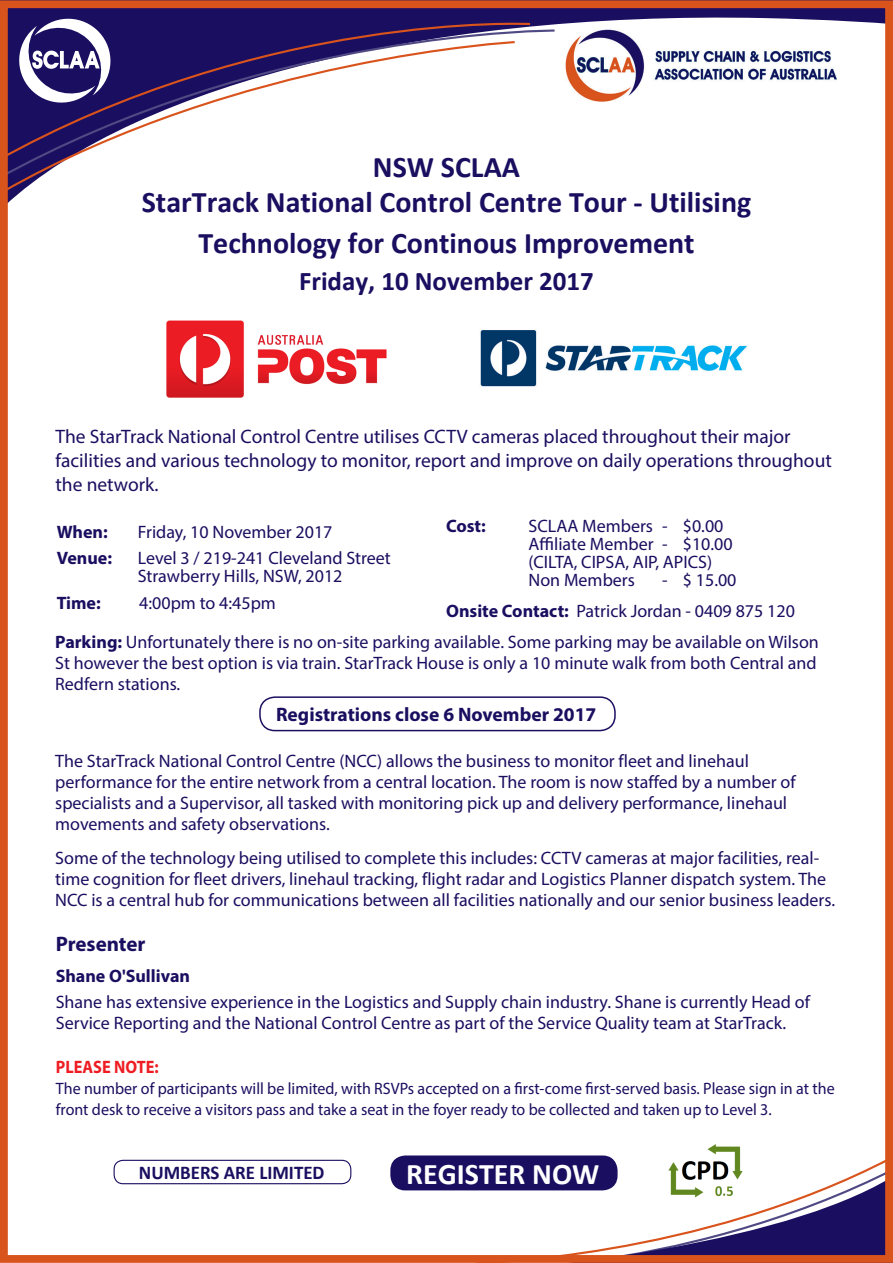
<style>
.page{position:relative;width:893px;height:1263px;background:#fff}
.page>*{position:absolute;margin:0;border:0;box-sizing:border-box;transform-origin:0 0}
.t1{font:700 30px/41.4px "Calibri";color:#1a0e60;text-align:center}
.t2{font:700 30px "Calibri";color:#fff}
.t3{font:700 27px "Calibri";color:#1a0e60}
.t4{font:700 21px "Myriad Pro";color:#1a0e60}
.t5{font:19.5px/24px "Myriad Pro";color:#1a0e60}
.t6{font:700 19.5px "Myriad Pro";color:#1a0e60}
.t7{font:700 19.5px "Calibri";color:#1a0e60}
.t8{font:18px/21px "Myriad Pro";color:#1a0e60}
.t9{font:700 18px "Myriad Pro";color:#1a0e60}
.t10{font:700 18px "Myriad Pro";color:#ee1d23;scale:.91 1}
.t11{font:16.5px/21px "Myriad Pro";color:#1a0e60}
.s1{font-weight:700}
</style>
<div class="page">
<svg style="left:9px;top:9px;width:875px;height:193px"></svg>
<svg style="left:9px;top:28px;width:548px;height:155px"></svg>
<svg style="left:9px;top:11px;width:523px;height:155px"></svg>
<svg style="left:113px;top:1173px;width:771px;height:81px"></svg>
<div style="left:0;top:0;width:893px;height:1263px;border:8px solid #d9531c"></div>
<div style="left:105px;top:155px;width:683px;height:146px;background:#fff"></div>
<svg style="left:14px;top:14px;width:101px;height:93px"></svg>
<img style="left:559px;top:26px;width:286px;height:82px">
<div style="left:390px;top:1155px;width:228px;height:35px;background:#1a0e60;border-radius:15px"></div>
<div style="left:114px;top:1160px;width:237px;height:24px;border:1px solid #1a0e60;border-radius:9px"></div>
<img style="left:668px;top:1145px;width:74px;height:59px">
<div style="left:259px;top:696px;width:357px;height:35px;border:2px solid #1a0e60;border-radius:15px"></div>
<img style="left:166px;top:320px;width:221px;height:78px">
<img style="left:480px;top:330px;width:268px;height:57px">
<p class="t1" style="left:373px;top:146px;width:149px">NSW SCLAA</p>
<p class="t1" style="left:142px;top:181px;width:611px">StarTrack National Control Centre Tour - Utilising<br>Technology for Continous Improvement</p>
<p class="t3" style="left:299px;top:262px;width:296px">Friday, 10 November 2017</p>
<p class="t5" style="left:55px;top:424px;width:778px">The StarTrack National Control Centre utilises CCTV cameras placed throughout their major facilities and various technology to monitor, report and improve on daily operations throughout the network.</p>
<p class="t9" style="left:446px;top:514px;width:41px">Cost:</p>
<p class="t8" style="left:528px;top:515px;width:196px">SCLAA Members - $0.00</p>
<p class="t8" style="left:528px;top:534px;width:206px;line-height:18px">Affiliate Member - $10.00 (CILTA, CIPSA, AIP, APICS)<br>Non Members</p>
<p class="t9" style="left:57px;top:520px;width:53px">When:</p>
<p class="t8" style="left:138px;top:521px;width:196px">Friday, 10 November 2017</p>
<p class="t9" style="left:57px;top:546px;width:57px">Venue:</p>
<p class="t8" style="left:138px;top:549px;width:255px;line-height:18px">Level 3 / 219-241 Cleveland Street<br>Strawberry Hills, NSW, 2012</p>
<p class="t9" style="left:57px;top:591px;width:46px">Time:</p>
<p class="t8" style="left:139px;top:592px;width:138px">4:00pm to 4:45pm</p>
<p class="t8" style="left:662px;top:569px;width:76px">- $ 15.00</p>
<p class="t8" style="left:446px;top:600px;width:350px"><span class="s1">Onsite Contact:</span> Patrick Jordan - 0409 875 120</p>
<p class="t8" style="left:55px;top:631px;width:765px"><span class="s1">Parking:</span> Unfortunately there is no on-site parking available. Some parking may be available on Wilson<br>St however the best option is via train. StarTrack House is only a 10 minute walk from both Central and<br>Redfern stations.</p>
<p class="t6" style="left:276px;top:702px;width:322px">Registrations close 6 November 2017</p>
<p class="t8" style="left:55px;top:750px;width:742px">The StarTrack National Control Centre (NCC) allows the business to monitor fleet and linehaul performance for the entire network from a central location. The room is now staffed by a number of specialists and a Supervisor, all tasked with monitoring pick up and delivery performance, linehaul movements and safety observations.</p>
<p class="t8" style="left:55px;top:847px;width:781px">Some of the technology being utilised to complete this includes: CCTV cameras at major facilities, real&shy;time cognition for fleet drivers, linehaul tracking, flight radar and Logistics Planner dispatch system. The<br>NCC is a central hub for communications between all facilities nationally and our senior business leaders.</p>
<p class="t4" style="left:56px;top:931px;width:91px">Presenter</p>
<p class="t9" style="left:56px;top:964px;width:136px">Shane O'Sullivan</p>
<p class="t8" style="left:56px;top:991px;width:756px">Shane has extensive experience in the Logistics and Supply chain industry. Shane is currently Head of<br>Service Reporting and the National Control Centre as part of the Service Quality team at StarTrack.</p>
<p class="t10" style="left:56px;top:1055px;width:115px">PLEASE NOTE:</p>
<p class="t11" style="left:56px;top:1077px;width:780px">The number of participants will be limited, with RSVPs accepted on a first-come first-served basis. Please sign in at the front desk to receive a visitors pass and take a seat in the foyer ready to be collected and taken up to Level 3.</p>
<p class="t7" style="left:139px;top:1159px;width:187px">NUMBERS ARE LIMITED</p>
<p class="t2" style="left:406px;top:1153px;width:195px">REGISTER NOW</p>
</div>
